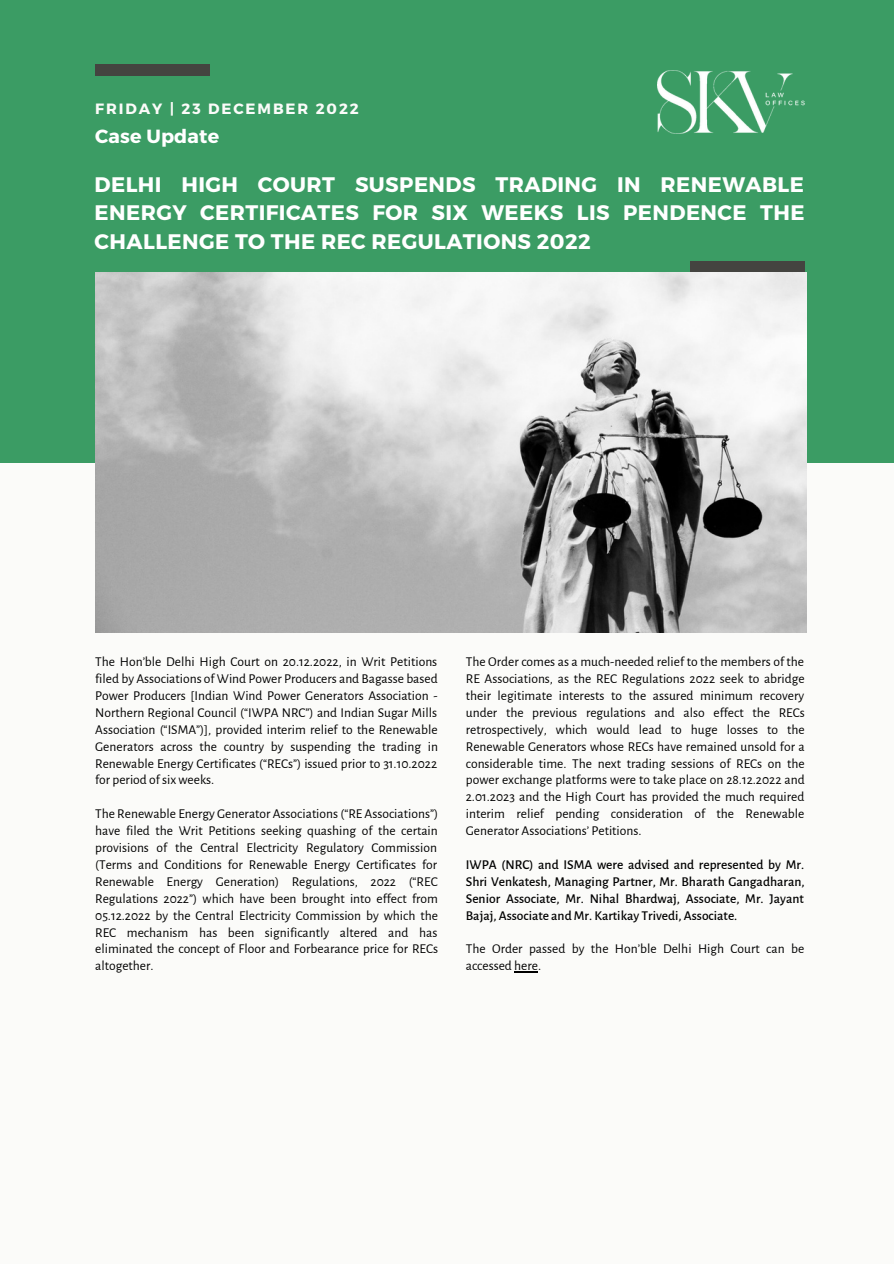
<style>
.page{position:relative;width:894px;height:1264px;background:#fff}
.page>*{position:absolute;margin:0;border:0;box-sizing:border-box;transform-origin:0 0}
.t1{font:700 21px/28.5px "Montserrat";letter-spacing:.02em;color:#fff;text-align:justify}
.t2{font:700 19.05px "Montserrat";letter-spacing:.01em;color:#fff}
.t3{font:700 14.85px "Montserrat";letter-spacing:.13em;color:#fbfbf9}
.t4{font:13.5px/17px "Alegreya Sans";color:#000;text-align:justify}
.t5{font:500 13.5px/17px "Alegreya Sans";color:#000;text-align:justify}
</style>
<div class="page">
<div style="left:0;top:0;width:893px;height:1263px;background:#fbfbf9"></div>
<div style="left:0;top:0;width:893px;height:462px;background:#3b9c64"></div>
<div style="left:95px;top:65px;width:115px;height:11px;background:#444440"></div>
<div style="left:689px;top:261px;width:115px;height:11px;background:#444440"></div>
<img style="left:95px;top:272px;width:711px;height:360px">
<img style="left:657px;top:70px;width:148px;height:63px">
<svg style="left:514px;top:971px;width:24px;height:1px"></svg>
<p class="t3" style="left:95px;top:99px;width:265px">FRIDAY | 23 DECEMBER 2022</p>
<h2 class="t2" style="left:95px;top:124px;width:125px">Case Update</h2>
<h1 class="t1" style="left:95px;top:169px;width:711px">DELHI HIGH COURT SUSPENDS TRADING IN RENEWABLE ENERGY CERTIFICATES FOR SIX WEEKS LIS PENDENCE THE CHALLENGE TO THE REC REGULATIONS 2022</h1>
<p class="t4" style="left:95px;top:653px;width:344px">The Hon’ble Delhi High Court on 20.12.2022, in Writ Petitions filed by Associations of Wind Power Producers and Bagasse based Power Producers [Indian Wind Power Generators Association - Northern Regional Council (“IWPA NRC”) and Indian Sugar Mills Association (“ISMA”)], provided interim relief to the Renewable Generators across the country by suspending the trading in Renewable Energy Certificates (“RECs”) issued prior to 31.10.2022 for period of six weeks.</p>
<p class="t4" style="left:95px;top:805px;width:344px">The Renewable Energy Generator Associations (“RE Associations”) have filed the Writ Petitions seeking quashing of the certain provisions of the Central Electricity Regulatory Commission (Terms and Conditions for Renewable Energy Certificates for Renewable Energy Generation) Regulations, 2022 (“REC Regulations 2022”) which have been brought into effect from 05.12.2022 by the Central Electricity Commission by which the REC mechanism has been significantly altered and has eliminated the concept of Floor and Forbearance price for RECs altogether.</p>
<p class="t4" style="left:465px;top:653px;width:340px">The Order comes as a much-needed relief to the members of the RE Associations, as the REC Regulations 2022 seek to abridge their legitimate interests to the assured minimum recovery under the previous regulations and also effect the RECs retrospectively, which would lead to huge losses to the Renewable Generators whose RECs have remained unsold for a considerable time. The next trading sessions of RECs on the power exchange platforms were to take place on 28.12.2022 and 2.01.2023 and the High Court has provided the much required interim relief pending consideration of the Renewable Generator Associations’ Petitions.</p>
<p class="t5" style="left:465px;top:856px;width:340px">IWPA (NRC) and ISMA were advised and represented by Mr.<br>Shri Venkatesh, Managing Partner, Mr. Bharath Gangadharan, Senior Associate, Mr. Nihal Bhardwaj, Associate, Mr. Jayant Bajaj, Associate and Mr. Kartikay Trivedi, Associate.</p>
<p class="t4" style="left:465px;top:940px;width:340px">The Order passed by the Hon’ble Delhi High Court can be accessed here.</p>
</div>
